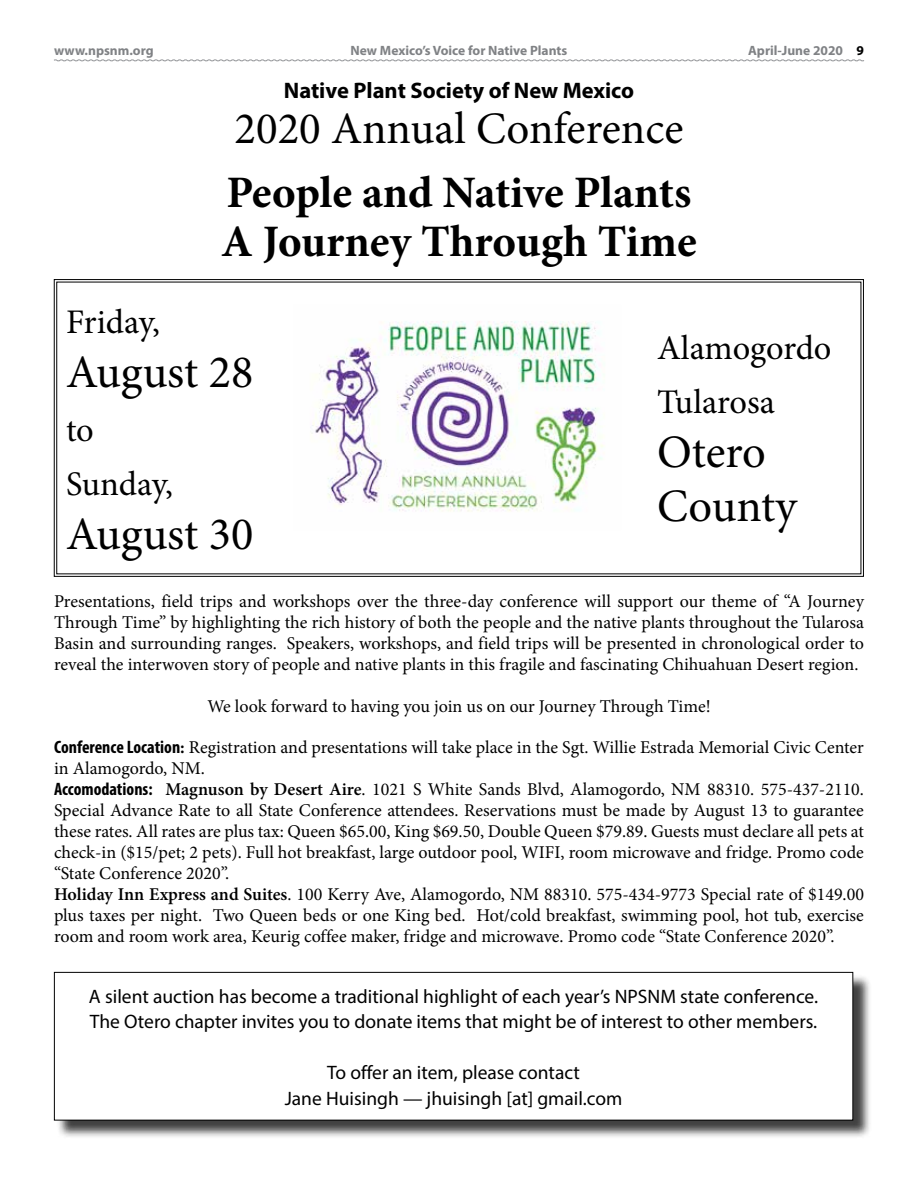
<style>
.page{position:relative;width:918px;height:1188px;background:#fff}
.page>*{position:absolute;margin:0;border:0;box-sizing:border-box;transform-origin:0 0}
.t1{font:46.5px/54px "Minion Pro";color:#000}
.t2{font:700 45px/49.5px "Minion Pro";color:#000}
.t3{font:45px "Minion Pro";color:#000}
.t4{font:34.5px/54px "Minion Pro";letter-spacing:-.005em;color:#000}
.t5{font:700 22.5px "Myriad Pro";color:#000}
.t6{font:19.5px/25.5px "Myriad Pro";color:#000}
.t7{font:18px/21px "Minion Pro";color:#000;text-align:justify}
.t8{font:700 13.5px "Myriad Pro";color:#808285}
.s1{color:#000}
.s2{font-family:"Myriad Pro";font-weight:700;font-stretch:condensed}
.s3{font-weight:700}
.s4{font-weight:600}
</style>
<div class="page">
<svg style="left:54px;top:59px;width:810px;height:3px"></svg>
<svg style="left:54px;top:279px;width:810px;height:298px"></svg>
<img style="left:294px;top:304px;width:328px;height:226px">
<div style="left:56px;top:974px;width:816px;height:165px;background:#000;opacity:.75"></div>
<div style="left:54px;top:972px;width:799px;height:148px;background:#fff"></div>
<div style="left:54px;top:972px;width:799px;height:148px;border:1px solid #000"></div>
<p class="t8" style="left:54px;top:42px;width:101px">www.npsnm.org</p>
<p class="t8" style="left:351px;top:42px;width:218px">New Mexico’s Voice for Native Plants</p>
<p class="t8" style="left:748px;top:42px;width:117px">April-June 2020 <span class="s1">9</span></p>
<p class="t5" style="left:284px;top:76px;width:352px">Native Plant Society of New Mexico</p>
<h2 class="t3" style="left:234px;top:98px;width:451px">2020 Annual Conference</h2>
<h2 class="t2" style="left:221px;top:167px;width:477px">People and Native Plants<br>A Journey Through Time</h2>
<h3 class="t4" style="left:66px;top:296px;width:95px">Friday,</h3>
<h1 class="t1" style="left:66px;top:346px;width:189px">August 28</h1>
<h3 class="t4" style="left:66px;top:404px;width:108px">to<br>Sunday,</h3>
<h1 class="t1" style="left:66px;top:508px;width:189px">August 30</h1>
<h3 class="t4" style="left:657px;top:321px;width:176px">Alamogordo<br>Tularosa</h3>
<h1 class="t1" style="left:657px;top:426px;width:141px">Otero<br>County</h1>
<p class="t7" style="left:54px;top:591px;width:812px">Presentations, field trips and workshops over the three-day conference will support our theme of “A Journey Through Time” by highlighting the rich history of both the people and the native plants throughout the Tularosa Basin and surrounding ranges. Speakers, workshops, and field trips will be presented in chronological order to reveal the interwoven story of people and native plants in this fragile and fascinating Chihuahuan Desert region.</p>
<p class="t7" style="left:207px;top:696px;width:505px">We look forward to having you join us on our Journey Through Time!</p>
<p class="t7" style="left:54px;top:736px;width:812px;text-align:left"><span class="s2">Conference Location</span><span class="s3">:</span> Registration and presentations will take place in the Sgt. Willie Estrada Memorial Civic Center in Alamogordo, NM.<br><span class="s2">Accomodations:</span> <span class="s4">Magnuson by Desert Aire</span>. 1021 S White Sands Blvd, Alamogordo, NM 88310. 575-437-2110.<br>Special Advance Rate to all State Conference attendees. Reservations must be made by August 13 to guarantee these rates. All rates are plus tax: Queen $65.00, King $69.50, Double Queen $79.89. Guests must declare all pets at check-in ($15/pet; 2 pets). Full hot breakfast, large outdoor pool, WIFI, room microwave and fridge. Promo code “State Conference 2020”.<br><span class="s4">Holiday Inn Express and Suites</span>. 100 Kerry Ave, Alamogordo, NM 88310. 575-434-9773 Special rate of $149.00 plus taxes per night. Two Queen beds or one King bed. Hot/cold breakfast, swimming pool, hot tub, exercise room and room work area, Keurig coffee maker, fridge and microwave. Promo code “State Conference 2020”.</p>
<p class="t6" style="left:89px;top:983px;width:731px">A silent auction has become a traditional highlight of each year’s NPSNM state conference.<br>The Otero chapter invites you to donate items that might be of interest to other members.</p>
<p class="t6" style="left:285px;top:1059px;width:339px;text-align:center">To offer an item, please contact<br>Jane Huisingh — jhuisingh [at] gmail.com</p>
</div>
